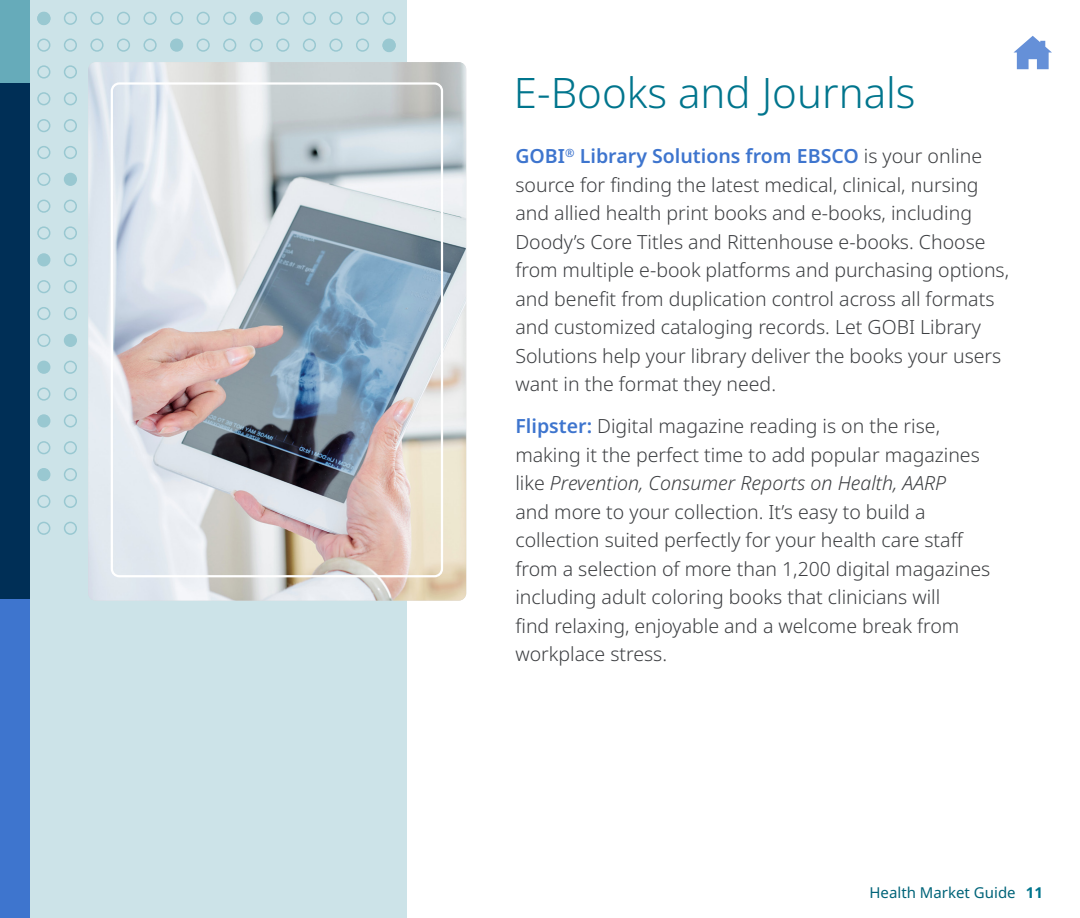
<style>
.page{position:relative;width:1080px;height:918px;background:#fff}
.page>*{position:absolute;margin:0;border:0;box-sizing:border-box;transform-origin:0 0}
.H1{font:300 42px "Noto Sans";color:#00758d}
.H1-2{font:300 19.5px/28.5px "Noto Sans";color:#3d3f42}
.t1{font:15px "Noto Sans";color:#006479}
.s1{font-weight:600;color:#3e75ce}
.s2{font-style:italic}
.s3{font-weight:700;color:#00758d}
</style>
<div class="page">
<div style="left:0;top:0;width:406px;height:918px;background:#cce3e8"></div>
<svg style="left:1014px;top:36px;width:38px;height:33px"></svg>
<svg style="left:37px;top:11px;width:359px;height:202px"></svg>
<svg style="left:37px;top:226px;width:40px;height:94px"></svg>
<svg style="left:37px;top:333px;width:40px;height:202px"></svg>
<div style="left:0;top:82px;width:30px;height:517px;background:#002f56"></div>
<div style="left:0;top:0;width:30px;height:82px;background:#66abba"></div>
<div style="left:0;top:599px;width:30px;height:319px;background:#3e75ce"></div>
<img style="left:88px;top:62px;width:378px;height:539px">
<div style="left:111px;top:82px;width:332px;height:495px;border:2px solid #fff;border-radius:8px"></div>
<p class="H1" style="left:514px;top:63px;width:403px">E-Books and Journals</p>
<p class="H1-2" style="left:515px;top:143px;width:495px"><span class="s1">GOBI</span><sup>®</sup> <span class="s1">Library Solutions from EBSCO</span> is your online source for finding the latest medical, clinical, nursing and allied health print books and e-books, including Doody’s Core Titles and Rittenhouse e-books. Choose from multiple e-book platforms and purchasing options, and benefit from duplication control across all formats and customized cataloging records. Let GOBI Library Solutions help your library deliver the books your users want in the format they need.</p>
<p class="H1-2" style="left:515px;top:413px;width:476px"><span class="s1">Flipster:</span> Digital magazine reading is on the rise, making it the perfect time to add popular magazines like <span class="s2">Prevention, Consumer Reports on Health, AARP<br></span>and more to your collection. It’s easy to build a collection suited perfectly for your health care staff from a selection of more than 1,200 digital magazines including adult coloring books that clinicians will<br>find relaxing, enjoyable and a welcome break from workplace stress.</p>
<p class="t1" style="left:870px;top:882px;width:175px">Health Market Guide <span class="s3">11</span></p>
</div>
